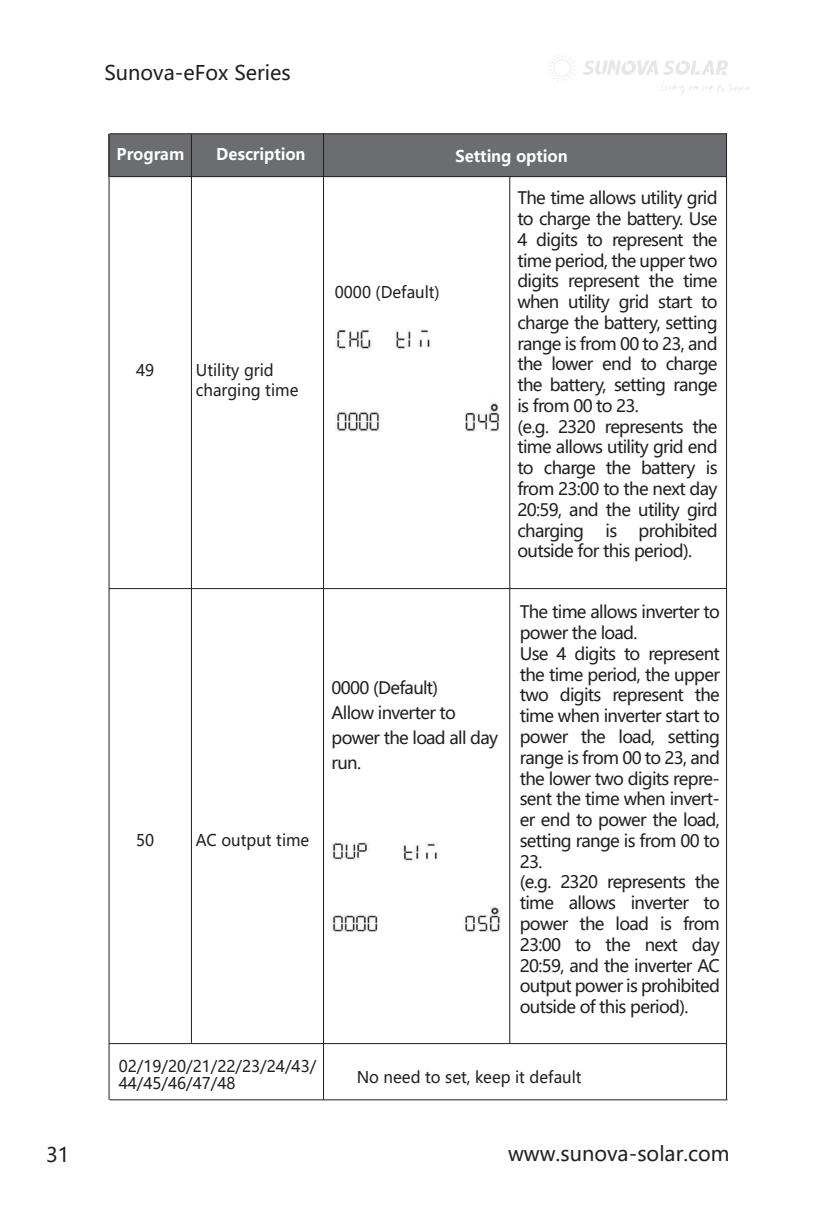
<style>
.page{position:relative;width:834px;height:1214px;background:#fff}
.page>*{position:absolute;margin:0;border:0;box-sizing:border-box;transform-origin:0 0}
.t1{font:20px "Microsoft Ya Hei";color:#231f20}
.t2{font:17px/20.8px "Microsoft Ya Hei";letter-spacing:-.04em;color:#231f20}
.t3{font:16px/20.4px "Microsoft Ya Hei";color:#231f20}
.t4{font:700 16px "Microsoft Ya Hei";color:#fff}
</style>
<div class="page">
<div style="left:108px;top:134px;width:618px;height:42px;background:#6c6d70"></div>
<hr style="left:109px;top:133px;width:617px;height:1px;background:#231f20">
<hr style="left:323px;top:133px;width:1px;height:966px;background:#231f20">
<hr style="left:509px;top:176px;width:1px;height:867px;background:#231f20">
<hr style="left:108px;top:134px;width:1px;height:965px;background:#231f20">
<hr style="left:726px;top:133px;width:1px;height:966px;background:#231f20">
<hr style="left:110px;top:176px;width:616px;height:1px;background:#231f20">
<hr style="left:109px;top:588px;width:617px;height:1px;background:#231f20">
<hr style="left:109px;top:1042px;width:618px;height:1px;background:#231f20">
<hr style="left:191px;top:134px;width:1px;height:908px;background:#231f20">
<hr style="left:110px;top:1099px;width:617px;height:1px;background:#231f20">
<img style="left:335px;top:328px;width:164px;height:103px">
<img style="left:330px;top:842px;width:170px;height:89px">
<svg style="left:548px;top:53px;width:28px;height:29px"></svg>
<svg style="left:583px;top:60px;width:166px;height:34px"></svg>
<p class="t1" style="left:46px;top:1141px;width:25px">31</p>
<p class="t1" style="left:104px;top:59px;width:188px">Sunova-eFox Series</p>
<p class="t4" style="left:117px;top:143px;width:69px">Program</p>
<p class="t4" style="left:216px;top:143px;width:91px">Description</p>
<p class="t4" style="left:455px;top:145px;width:114px">Setting option</p>
<p class="t3" style="left:136px;top:359px;width:20px">49</p>
<p class="t3" style="left:196px;top:359px;width:104px">Utility grid charging time</p>
<p class="t3" style="left:136px;top:829px;width:20px">50</p>
<p class="t3" style="left:196px;top:829px;width:115px">AC output time</p>
<p class="t3" style="left:335px;top:281px;width:106px">0000 (Default)</p>
<p class="t2" style="left:331px;top:675px;width:168px;line-height:24.8px">0000 (Default)<br>Allow inverter to power the load all day run.</p>
<p class="t2" style="left:517px;top:187px;width:202px">The time allows utility grid to charge the battery. Use<br>4 digits to represent the time period, the upper two digits represent the time when utility grid start to charge the battery, setting range is from 00 to 23, and the lower end to charge the battery, setting range is from 00 to 23.<br>(e.g. 2320 represents the time allows utility grid end to charge the battery is from 23:00 to the next day<br>20:59, and the utility gird charging</p>
<p class="t2" style="left:517px;top:519px;width:202px;text-indent:121px">prohibited outside for this period).</p>
<p class="t2" style="left:605px;top:519px;width:13px">is</p>
<p class="t2" style="left:519px;top:601px;width:202px">The time allows inverter to power the load.<br>Use 4 digits to represent the time period, the upper two digits represent the time when inverter start to power the load, setting range is from 00 to 23, and the lower two digits repre&shy;sent the time when invert&shy;er end to power the load, setting range is from 00 to<br>23.<br>(e.g. 2320 represents the time allows inverter to power the load is from<br>23:00 to the next day<br>20:59, and the inverter AC output power is prohibited outside of this period).</p>
<p class="t3" style="left:119px;top:1057px;width:199px;line-height:16.4px">02/19/20/21/22/23/24/43/<br>44/45/46/47/48</p>
<p class="t3" style="left:356px;top:1066px;width:226px">No need to set, keep it default</p>
<p class="t1" style="left:508px;top:1139px;width:223px">www.sunova-solar.com</p>
</div>
